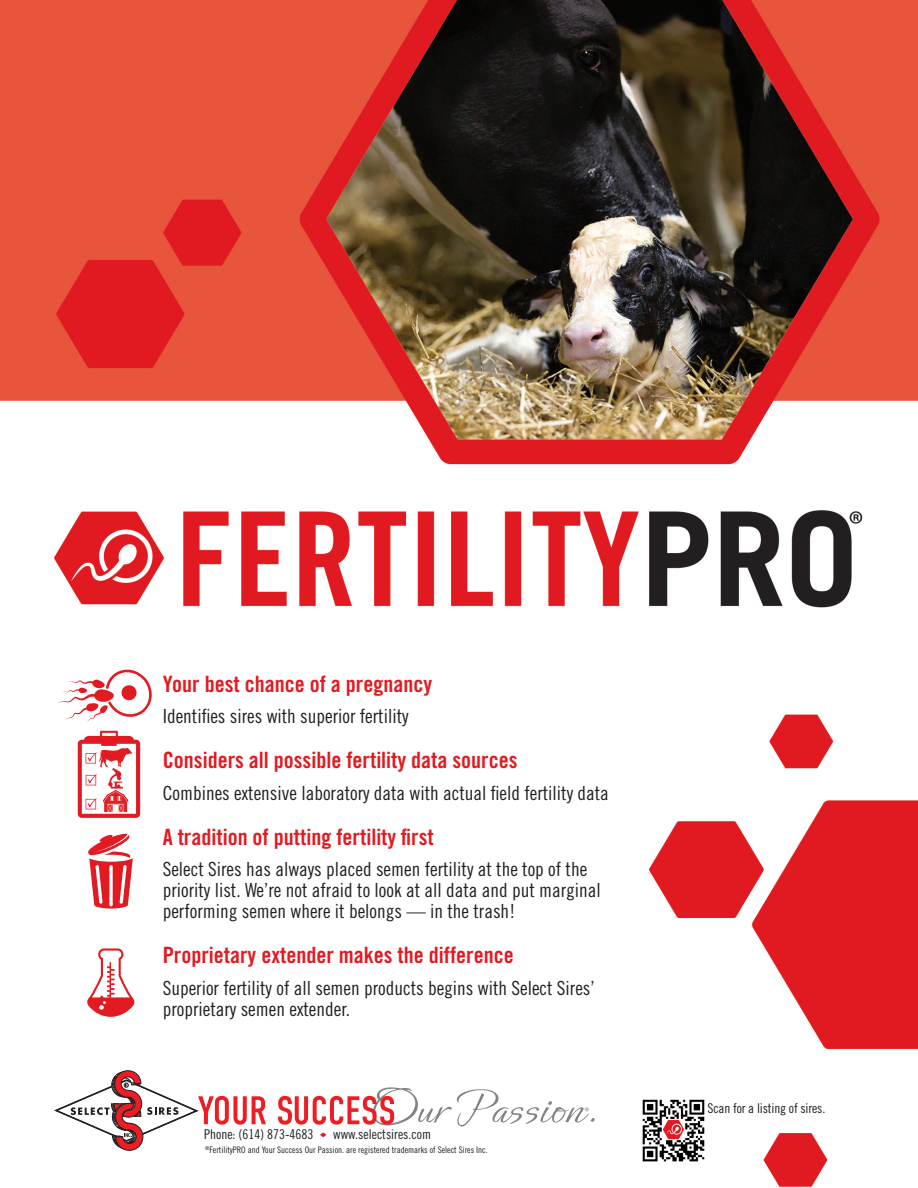
<style>
.page{position:relative;width:918px;height:1188px;background:#fff}
.page>*{position:absolute;margin:0;border:0;box-sizing:border-box;transform-origin:0 0}
.t1{font:22.5px "Trade Gothic Bold Cond Twenty";color:#e21a21}
.t2{font:19.5px "Trade Gothic Cond Eighteen";color:#231f20}
.t3{font:13.5px "Trade Gothic Cond Eighteen";color:#231f20}
.t4{font:9px "Trade Gothic Cond Eighteen";color:#231f20}
.s1{color:#e21a21}
</style>
<div class="page">
<img style="left:0;top:0;width:918px;height:1187px">
<svg style="left:54px;top:1071px;width:212px;height:79px"></svg>
<svg style="left:278px;top:1087px;width:317px;height:40px"></svg>
<svg style="left:57px;top:664px;width:100px;height:58px"></svg>
<svg style="left:88px;top:834px;width:45px;height:75px"></svg>
<svg style="left:87px;top:948px;width:47px;height:69px"></svg>
<svg style="left:78px;top:731px;width:62px;height:87px"></svg>
<img style="left:637px;top:1094px;width:74px;height:73px">
<p class="t1" style="left:163px;top:670px;width:271px">Your best chance of a pregnancy</p>
<p class="t2" style="left:163px;top:705px;width:247px">Identifies sires with superior fertility</p>
<p class="t1" style="left:163px;top:747px;width:356px">Considers all possible fertility data sources</p>
<p class="t2" style="left:163px;top:781px;width:448px">Combines extensive laboratory data with actual field fertility data</p>
<p class="t1" style="left:163px;top:823px;width:273px">A tradition of putting fertility first</p>
<p class="t2" style="left:163px;top:858px;width:426px">Select Sires has always placed semen fertility at the top of the</p>
<p class="t2" style="left:163px;top:879px;width:440px">priority list. We’re not afraid to look at all data and put marginal</p>
<p class="t2" style="left:163px;top:900px;width:355px">performing semen where it belongs — in the trash!</p>
<p class="t1" style="left:163px;top:942px;width:353px">Proprietary extender makes the difference</p>
<p class="t2" style="left:163px;top:976px;width:434px">Superior fertility of all semen products begins with Select Sires’</p>
<p class="t2" style="left:163px;top:997px;width:189px">proprietary semen extender.</p>
<p class="t3" style="left:204px;top:1126px;width:228px">Phone: (614) 873-4683 <span class="s1">◆</span> www.selectsires.com</p>
<p class="t4" style="left:205px;top:1144px;width:284px"><sup>®</sup>FertilityPRO and Your Success Our Passion. are registered trademarks of Select Sires Inc.</p>
<p class="t3" style="left:708px;top:1101px;width:119px">Scan for a listing of sires.</p>
</div>
